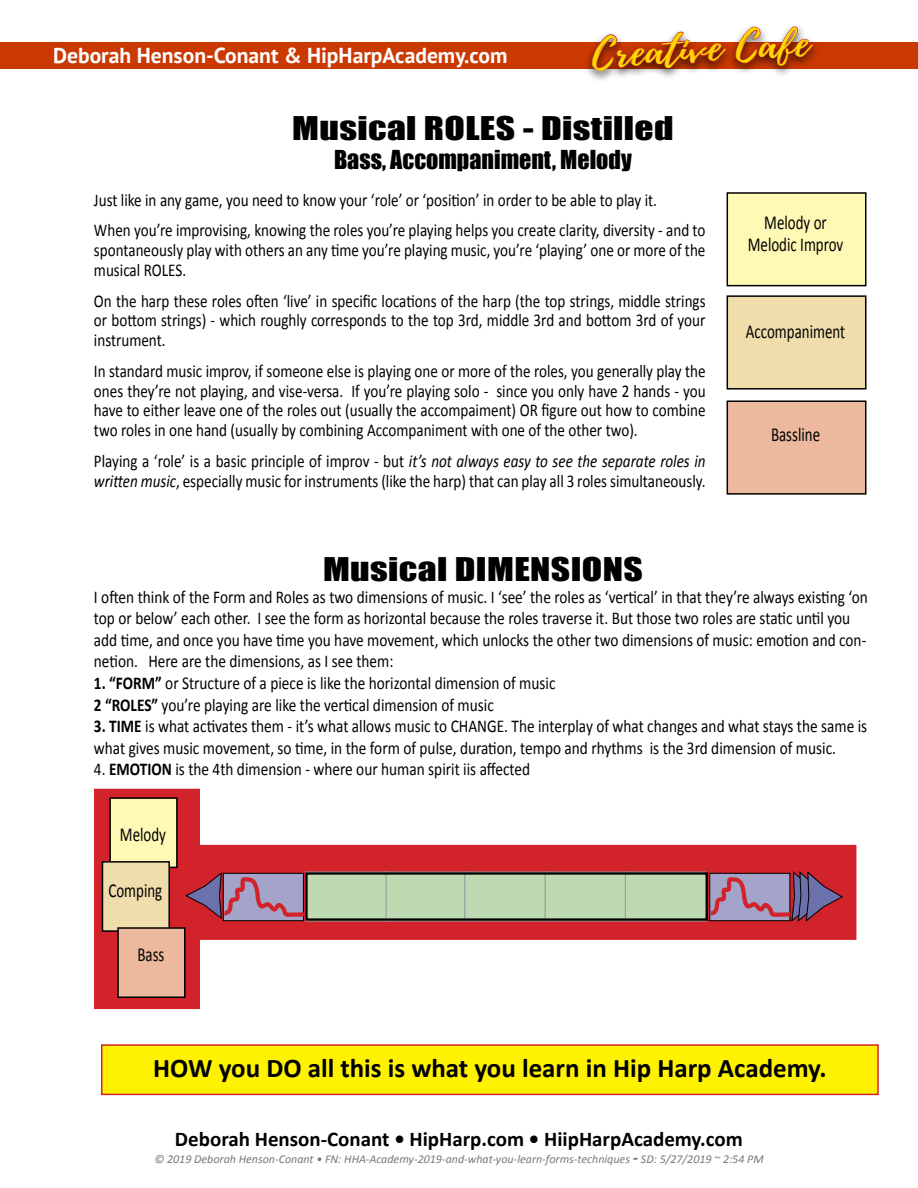
<style>
.page{position:relative;width:918px;height:1188px;background:#fff}
.page>*{position:absolute;margin:0;border:0;box-sizing:border-box;transform-origin:0 0}
.t1{font:36.9px "Playlist Script";color:#fcd901;scale:1.26 1}
.t2{font:30px "Impact";letter-spacing:.01em;color:#000;scale:1.25 1}
.t3{font:700 27px "Calibri";color:#000}
.t4{font:24px "Impact";color:#000}
.t5{font:700 21.6px "PT Sans";color:#fff}
.t6{font:700 21px "Calibri";color:#000}
.t7{font:19.95px/21.6px "Calibri";color:#000;text-align:center;scale:.75 1}
.t8{font:18px/19.8px "Calibri";color:#000;scale:.84 1}
.t9{font:18px/21.6px "Calibri";color:#000;scale:.85 1}
.t10{font:italic 12px "Calibri";color:#77787b}
.s1{font-style:italic}
.s2{font-weight:700}
.s3{font-weight:700;font-size:18px}
</style>
<div class="page">
<div style="left:94px;top:789px;width:106px;height:220px;background:#d2232a"></div>
<div style="left:137px;top:845px;width:719px;height:95px;background:#d2232a;border:3px solid #d2232a"></div>
<div style="left:727px;top:193px;width:139px;height:93px;background:#fff9b6"></div>
<div style="left:727px;top:192px;width:139px;height:94px;border:2px solid #000"></div>
<div style="left:727px;top:296px;width:139px;height:93px;background:#f0ddac"></div>
<div style="left:727px;top:295px;width:139px;height:95px;border:2px solid #000"></div>
<div style="left:727px;top:401px;width:139px;height:93px;background:#edb99e"></div>
<div style="left:727px;top:400px;width:139px;height:95px;border:2px solid #000"></div>
<div style="left:110px;top:798px;width:67px;height:69px;background:#fff9b6"></div>
<div style="left:109px;top:797px;width:69px;height:71px;border:2px solid #000"></div>
<div style="left:102px;top:862px;width:67px;height:69px;background:#f0ddac"></div>
<div style="left:102px;top:861px;width:68px;height:71px;border:2px solid #000"></div>
<div style="left:118px;top:928px;width:67px;height:69px;background:#edb99e"></div>
<div style="left:117px;top:927px;width:69px;height:71px;border:2px solid #000"></div>
<svg style="left:709px;top:871px;width:134px;height:51px"></svg>
<div style="left:223px;top:873px;width:81px;height:48px;border:1px solid #000"></div>
<svg style="left:186px;top:872px;width:118px;height:47px"></svg>
<div style="left:384px;top:872px;width:81px;height:49px;background:#bddab3;border:1px solid #939598"></div>
<div style="left:305px;top:872px;width:81px;height:49px;background:#bddab3;border:1px solid #939598"></div>
<div style="left:465px;top:872px;width:81px;height:49px;background:#bddab3;border:1px solid #939598"></div>
<div style="left:545px;top:872px;width:81px;height:49px;background:#bddab3;border:1px solid #939598"></div>
<div style="left:625px;top:872px;width:81px;height:49px;background:#bddab3;border:1px solid #939598"></div>
<div style="left:305px;top:872px;width:403px;height:49px;border:2px solid #000"></div>
<div style="left:102px;top:1045px;width:776px;height:49px;background:#fff200"></div>
<div style="left:101px;top:1044px;width:778px;height:51px;border:2px solid #d2232a"></div>
<div style="left:0;top:42px;width:918px;height:27px;background:#cb3903"></div>
<div style="left:584px;top:23px;width:237px;height:60px;background:#000;opacity:.75"></div>
<svg style="left:584px;top:23px;width:230px;height:60px"></svg>
<p class="t5" style="left:53px;top:41px;width:456px">Deborah Henson-Conant &amp; HipHarpAcademy.com</p>
<h1 class="t1" style="left:591px;top:28px;width:174px;rotate:-3deg">Creative Cafe</h1>
<h2 class="t2" style="left:292px;top:105px;width:307px">Musical ROLES - Distilled</h2>
<h3 class="t4" style="left:334px;top:141px;width:299px">Bass, Accompaniment, Melody</h3>
<p class="t8" style="left:94px;top:185px;width:729px;line-height:30.6px">Just like in any game, you need to know your ‘role’ or ‘position’ in order to be able to play it.<br>When you’re improvising, knowing the roles you’re playing helps you create clarity, diversity - and to</p>
<p class="t8" style="left:94px;top:240px;width:730px">spontaneously play with others an any time you’re playing music, you’re ‘playing’ one or more of the musical ROLES.</p>
<p class="t8" style="left:94px;top:291px;width:730px;text-align:justify">On the harp these roles often ‘live’ in specific locations of the harp (the top strings, middle strings or bottom strings) - which roughly corresponds to the top 3rd, middle 3rd and bottom 3rd of your instrument.</p>
<p class="t8" style="left:94px;top:361px;width:730px;text-align:justify">In standard music improv, if someone else is playing one or more of the roles, you generally play the ones they’re not playing, and vise-versa. If you’re playing solo - since you only have 2 hands - you have to either leave one of the roles out (usually the accompaiment) OR figure out how to combine two roles in one hand (usually by combining Accompaniment with one of the other two).</p>
<p class="t8" style="left:94px;top:451px;width:730px">Playing a ‘role’ is a basic principle of improv - but <span class="s1">it’s not always easy to see the separate roles in written music</span>, especially music for instruments (like the harp) that can play all 3 roles simultaneously.</p>
<p class="t7" style="left:748px;top:212px;width:129px">Melody or<br>Melodic Improv</p>
<p class="t7" style="left:746px;top:321px;width:134px">Accompaniment</p>
<p class="t7" style="left:771px;top:424px;width:67px">Bassline</p>
<h2 class="t2" style="left:323px;top:546px;width:257px">Musical DIMENSIONS</h2>
<p class="t9" style="left:94px;top:586px;width:912px">I often think of the Form and Roles as two dimensions of music. I ‘see’ the roles as ‘vertical’ in that they’re always existing ‘on top or below’ each other. I see the form as horizontal because the roles traverse it. But those two roles are static until you add time, and once you have time you have movement, which unlocks the other two dimensions of music: emotion and con&shy;netion. Here are the dimensions, as I see them:</p>
<p class="t9" style="left:94px;top:672px;width:545px"><span class="s2">1. “FORM”</span> or Structure of a piece is like the horizontal dimension of music<br><span class="s2">2 “ROLES”</span> you’re playing are like the vertical dimension of music</p>
<p class="t9" style="left:94px;top:715px;width:911px"><span class="s2">3. TIME</span> is what activates them - it’s what allows music to CHANGE. The interplay of what changes and what stays the same is what gives music movement, so time, in the form of pulse, duration, tempo and rhythms is the 3rd dimension of music.</p>
<p class="t9" style="left:94px;top:759px;width:515px">4. <span class="s2">EMOTION</span> is the 4th dimension - where our human spirit iis affected</p>
<p class="t7" style="left:120px;top:823px;width:63px">Melody</p>
<p class="t7" style="left:108px;top:880px;width:73px">Comping</p>
<p class="t7" style="left:137px;top:944px;width:37px">Bass</p>
<h3 class="t3" style="left:153px;top:1051px;width:675px">HOW you DO all this is what you learn in Hip Harp Academy.</h3>
<p class="t6" style="left:175px;top:1126px;width:570px">Deborah Henson-Conant • HipHarp.com • HiipHarpAcademy.com</p>
<p class="t10" style="left:154px;top:1150px;width:611px">© 2019 Deborah Henson-Conant • FN: HHA-Academy-2019-and-what-you-learn-forms-techniques <span class="s3">-</span> SD: 5/27/2019 ~ 2:54 PM</p>
</div>
